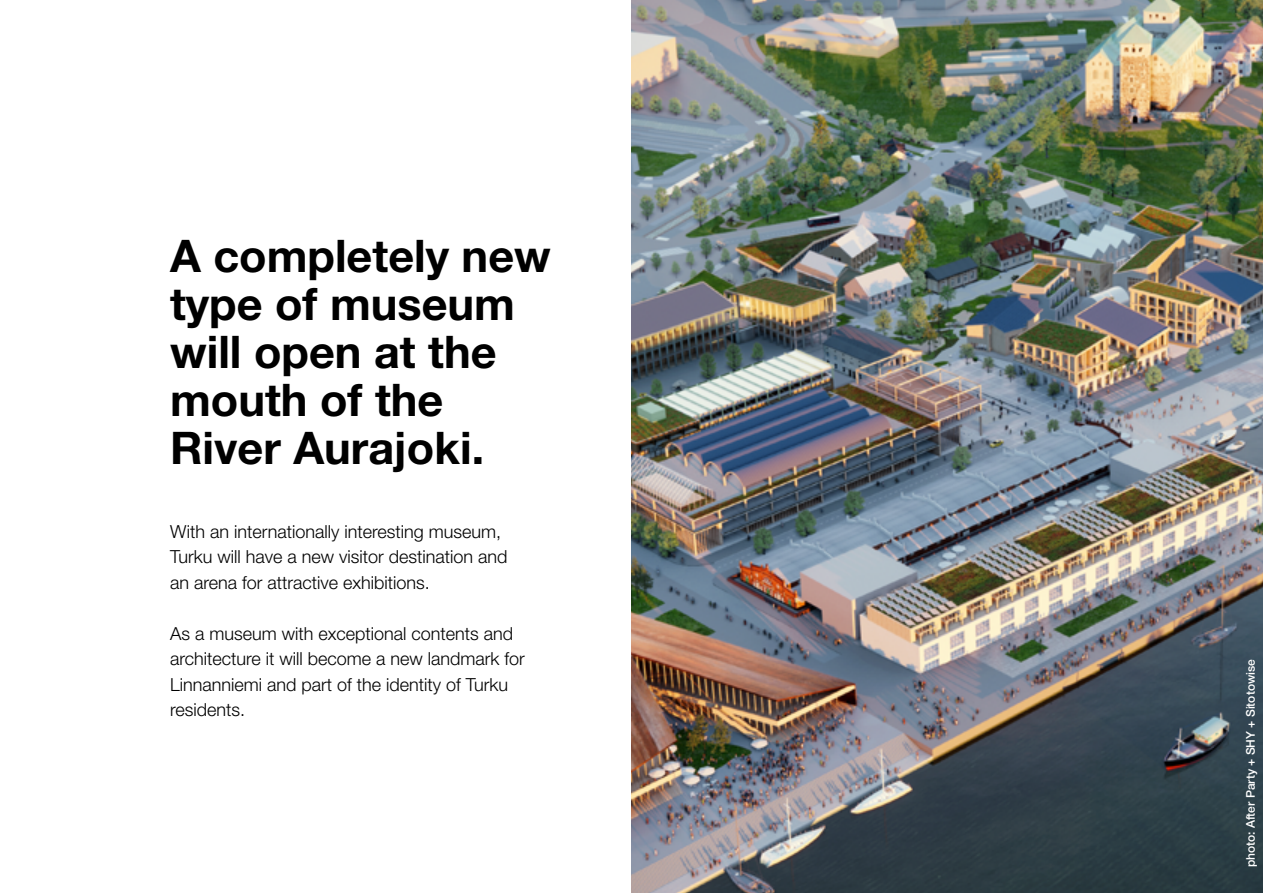
<style>
.page{position:relative;width:1263px;height:893px;background:#fff}
.page>*{position:absolute;margin:0;border:0;box-sizing:border-box;transform-origin:0 0}
.keskiotsikko_H2{font:700 45px/48px "Helvetica Neue LT Std";color:#000}
.leipis{font:300 18px/25.5px "Helvetica Neue LT Std";color:#000}
.t1{font:500 12px "Helvetica Neue LT Std";color:#fff}
</style>
<div class="page">
<img style="left:631px;top:0;width:632px;height:893px">
<p class="keskiotsikko_H2" style="left:170px;top:231px;width:382px">A completely new type of museum will open at the mouth of the<br>River Aurajoki.</p>
<p class="leipis" style="left:170px;top:518px;width:339px">With an internationally interesting museum,<br>Turku will have a new visitor destination and an arena for attractive exhibitions.</p>
<p class="leipis" style="left:170px;top:620px;width:356px">As a museum with exceptional contents and architecture it will become a new landmark for Linnanniemi and part of the identity of Turku residents.</p>
<p class="t1" style="left:1243px;top:867px;width:210px;rotate:-90deg">photo: After Party + SHY + Sitotowise</p>
</div>
